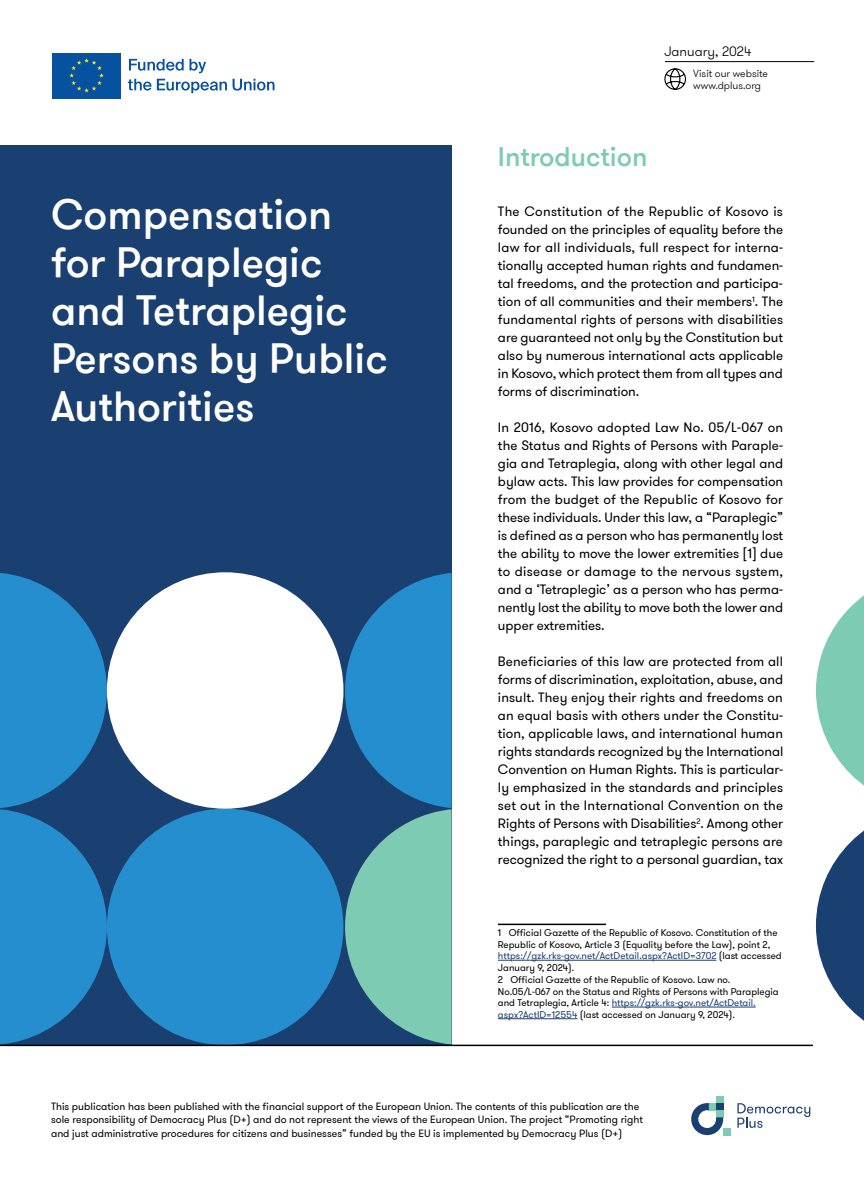
<style>
.page{position:relative;width:864px;height:1191px;background:#fff}
.page>*{position:absolute;margin:0;border:0;box-sizing:border-box;transform-origin:0 0}
.t1{font:500 42px/48px "GT Walsheim Pro";color:#fff}
.t2{font:500 27px "GT Walsheim Pro";letter-spacing:-.005em;color:#7ecbb3}
.t3{font:13.5px/18px "GT Walsheim Pro";letter-spacing:-.005em;color:#000;text-align:justify}
.t4{font:300 13.5px "GT Walsheim Pro";color:#000}
.t5{font:10.5px/13.5px "GT Walsheim Pro";color:#000}
.t6{font:300 10.5px/12.6px "GT Walsheim Pro";color:#000}
.t7{font:9.75px/11.7px "GT Walsheim Pro";color:#000}
.s1{color:#1a3f71}
</style>
<div class="page">
<div style="left:0;top:146px;width:451px;height:899px;background:#1a3f71"></div>
<div style="left:107px;top:808px;width:236px;height:237px;background:#258ece;border-radius:50%"></div>
<svg style="left:0;top:573px;width:107px;height:471px"></svg>
<div style="left:107px;top:572px;width:236px;height:236px;background:#fff;border-radius:50%"></div>
<svg style="left:345px;top:573px;width:106px;height:471px"></svg>
<div style="left:715px;top:1096px;width:7px;height:7px;background:#7ecbb3"></div>
<div style="left:722px;top:1128px;width:8px;height:7px;background:#7ecbb3"></div>
<svg style="left:691px;top:1103px;width:31px;height:32px"></svg>
<svg style="left:737px;top:1103px;width:73px;height:24px"></svg>
<svg style="left:816px;top:596px;width:47px;height:424px"></svg>
<hr style="left:497px;top:923px;width:108px;height:2px;background:#000">
<hr style="left:497px;top:960px;width:219px;height:1px;background:#1a3f71">
<hr style="left:611px;top:1006px;width:144px;height:1px;background:#1a3f71">
<hr style="left:497px;top:1018px;width:80px;height:1px;background:#1a3f71">
<hr style="left:0;top:1044px;width:812px;height:2px;background:#000">
<svg style="left:52px;top:98px;width:69px;height:1px"></svg>
<div style="left:52px;top:53px;width:69px;height:45px;background:#0651a0"></div>
<svg style="left:69px;top:58px;width:35px;height:34px"></svg>
<svg style="left:129px;top:59px;width:54px;height:12px"></svg>
<svg style="left:189px;top:59px;width:17px;height:14px"></svg>
<svg style="left:128px;top:79px;width:146px;height:14px"></svg>
<svg style="left:664px;top:68px;width:22px;height:22px"></svg>
<hr style="left:664px;top:61px;width:149px;height:1px;background:#000">
<p class="t4" style="left:664px;top:42px;width:88px">January, 2024</p>
<h1 class="t1" style="left:51px;top:191px;width:338px">Compensation for Paraplegic and Tetraplegic<br>Persons by Public<br>Authorities</h1>
<h2 class="t2" style="left:497px;top:140px;width:151px">Introduction</h2>
<p class="t6" style="left:693px;top:67px;width:76px">Visit our website www.dplus.org</p>
<p class="t3" style="left:497px;top:203px;width:287px">The Constitution of the Republic of Kosovo is founded on the principles of equality before the law for all individuals, full respect for interna&shy;tionally accepted human rights and fundamen&shy;tal freedoms, and the protection and participa&shy;tion of all communities and their members<sup>1</sup>. The fundamental rights of persons with disabilities are guaranteed not only by the Constitution but also by numerous international acts applicable in Kosovo, which protect them from all types and forms of discrimination.</p>
<p class="t3" style="left:497px;top:419px;width:286px">In 2016, Kosovo adopted Law No. 05/L-067 on the Status and Rights of Persons with Paraple&shy;gia and Tetraplegia, along with other legal and bylaw acts. This law provides for compensation from the budget of the Republic of Kosovo for these individuals. Under this law, a “Paraplegic” is defined as a person who has permanently lost the ability to move the lower extremities [1] due to disease or damage to the nervous system, and a ‘Tetraplegic’ as a person who has perma&shy;nently lost the ability to move both the lower and upper extremities.</p>
<p class="t3" style="left:497px;top:653px;width:287px">Beneficiaries of this law are protected from all forms of discrimination, exploitation, abuse, and insult. They enjoy their rights and freedoms on an equal basis with others under the Constitu&shy;tion, applicable laws, and international human rights standards recognized by the International Convention on Human Rights. This is particular&shy;ly emphasized in the standards and principles set out in the International Convention on the Rights of Persons with Disabilities<sup>2</sup>. Among other things, paraplegic and tetraplegic persons are recognized the right to a personal guardian, tax</p>
<p class="t7" style="left:497px;top:927px;width:285px">1 Official Gazette of the Republic of Kosovo. Constitution of the Republic of Kosovo, Article 3 (Equality before the Law), point 2, <span class="s1">https://gzk.rks-gov.net/ActDetail.aspx?ActID=3702</span> (last accessed January 9, 2024).<br>2 Official Gazette of the Republic of Kosovo. Law no.<br>No.05/L-067 on the Status and Rights of Persons with Paraplegia and Tetraplegia, Article 4: <span class="s1">https://gzk.rks-gov.net/ActDetail. aspx?ActID=12554</span> (last accessed on January 9, 2024).</p>
<p class="t5" style="left:51px;top:1099px;width:593px">This publication has been published with the financial support of the European Union. The contents of this publication are the sole responsibility of Democracy Plus (D+) and do not represent the views of the European Union. The project “Promoting right and just administrative procedures for citizens and businesses” funded by the EU is implemented by Democracy Plus (D+)</p>
</div>
